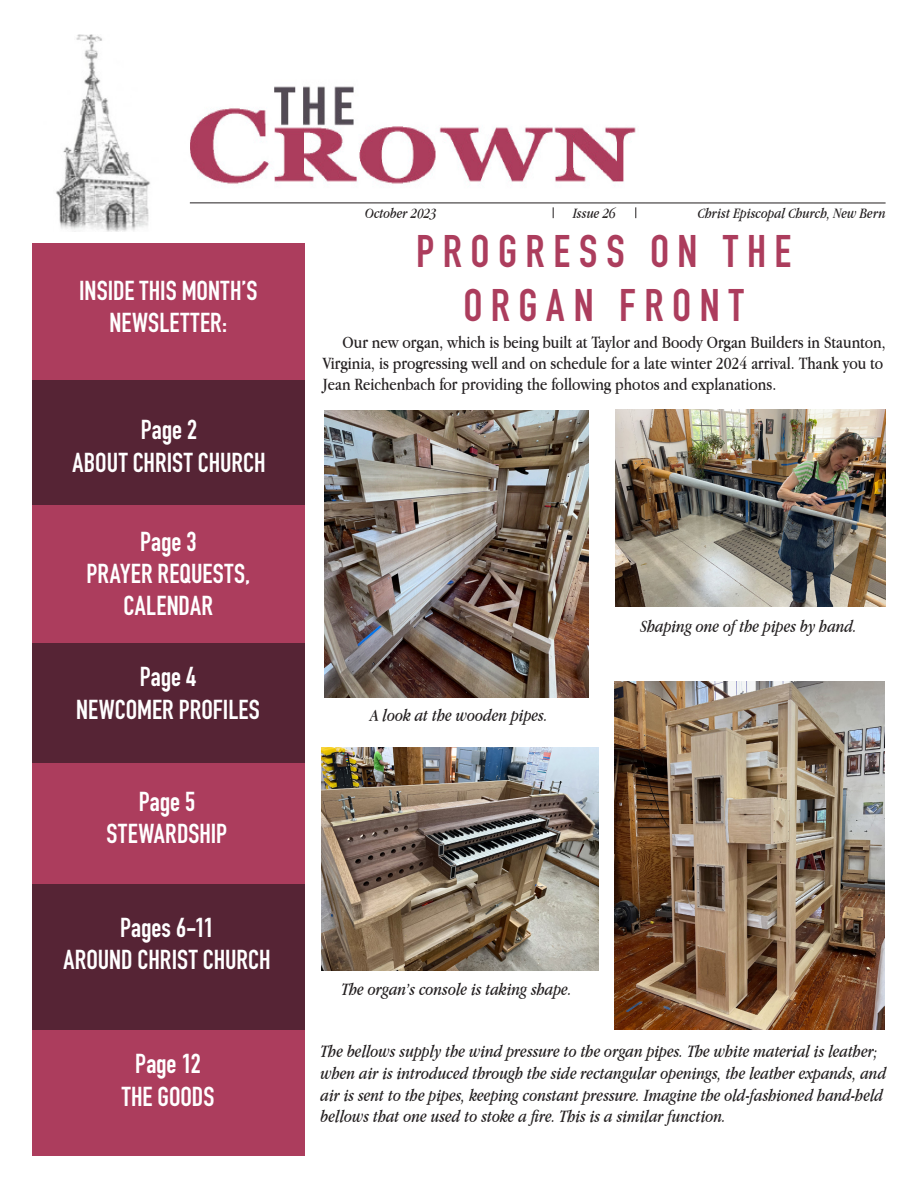
<style>
.page{position:relative;width:918px;height:1188px;background:#fff}
.page>*{position:absolute;margin:0;border:0;box-sizing:border-box;transform-origin:0 0}
.t1{font:700 45px "DIN Condensed";letter-spacing:.19em;color:#ac3d5d}
.t2{font:700 27px "DIN Condensed";color:#fff}
.t3{font:italic 18px/21.6px "Apple Garamond";color:#231f20}
.t4{font:18px/21px "Apple Garamond";color:#231f20}
.t5{font:italic 15px "Apple Garamond";color:#231f20}
</style>
<div class="page">
<img style="left:56px;top:34px;width:95px;height:198px">
<div style="left:32px;top:243px;width:273px;height:137px;background:#ac3d5d"></div>
<img style="left:190px;top:86px;width:446px;height:100px">
<hr style="left:190px;top:202px;width:696px;height:1px;background:#231f20">
<div style="left:33px;top:380px;width:272px;height:125px;background:#562435"></div>
<div style="left:33px;top:763px;width:272px;height:123px;background:#ac3d5d"></div>
<div style="left:33px;top:505px;width:272px;height:137px;background:#ac3d5d"></div>
<div style="left:32px;top:643px;width:273px;height:120px;background:#562435"></div>
<div style="left:33px;top:885px;width:272px;height:147px;background:#562435"></div>
<img style="left:325px;top:411px;width:264px;height:287px">
<img style="left:614px;top:681px;width:270px;height:348px">
<img style="left:321px;top:748px;width:277px;height:223px">
<img style="left:616px;top:410px;width:270px;height:197px">
<div style="left:32px;top:1030px;width:273px;height:126px;background:#ac3d5d"></div>
<p class="t2" style="left:79px;top:272px;width:180px">INSIDE THIS MONTH’S</p>
<p class="t2" style="left:110px;top:304px;width:119px">NEWSLETTER:</p>
<p class="t2" style="left:141px;top:412px;width:58px">Page 2</p>
<p class="t2" style="left:73px;top:444px;width:195px">ABOUT CHRIST CHURCH</p>
<p class="t2" style="left:140px;top:523px;width:58px">Page 3</p>
<p class="t2" style="left:86px;top:555px;width:165px">PRAYER REQUESTS,</p>
<p class="t2" style="left:124px;top:588px;width:91px">CALENDAR</p>
<p class="t2" style="left:140px;top:659px;width:58px">Page 4</p>
<p class="t2" style="left:76px;top:691px;width:185px">NEWCOMER PROFILES</p>
<p class="t2" style="left:139px;top:783px;width:58px">Page 5</p>
<p class="t2" style="left:107px;top:816px;width:122px">STEWARDSHIP</p>
<p class="t2" style="left:120px;top:909px;width:95px">Pages 6-11</p>
<p class="t2" style="left:63px;top:942px;width:209px">AROUND CHRIST CHURCH</p>
<p class="t2" style="left:123px;top:1045px;width:94px">THE GOODS</p>
<p class="t2" style="left:135px;top:1046px;width:67px">Page 12</p>
<p class="t2" style="left:122px;top:1078px;width:94px">THE GOODS</p>
<p class="t5" style="left:365px;top:204px;width:73px">October 2023</p>
<p class="t5" style="left:573px;top:204px;width:44px">Issue 26</p>
<p class="t5" style="left:698px;top:204px;width:189px">Christ Episcopal Church, New Bern</p>
<p class="t1" style="left:416px;top:221px;width:376px">PROGRESS ON THE</p>
<p class="t1" style="left:463px;top:275px;width:282px">ORGAN FRONT</p>
<p class="t4" style="left:323px;top:332px;width:564px;text-indent:20px">Our new organ, which is being built at Taylor and Boody Organ Builders in Staunton,<br>Virginia, is progressing well and on schedule for a late winter 2024 arrival. Thank you to<br>Jean Reichenbach for providing the following photos and explanations.</p>
<p class="t3" style="left:370px;top:704px;width:179px">A look at the wooden pipes.</p>
<p class="t3" style="left:640px;top:615px;width:218px">Shaping one of the pipes by hand.</p>
<p class="t3" style="left:341px;top:978px;width:232px">The organ’s console is taking shape.</p>
<p class="t3" style="left:321px;top:1041px;width:567px">The bellows supply the wind pressure to the organ pipes. The white material is leather; when air is introduced through the side rectangular openings, the leather expands, and air is sent to the pipes, keeping constant pressure. Imagine the old-fashioned hand-held bellows that one used to stoke a fire. This is a similar function.</p>
</div>
